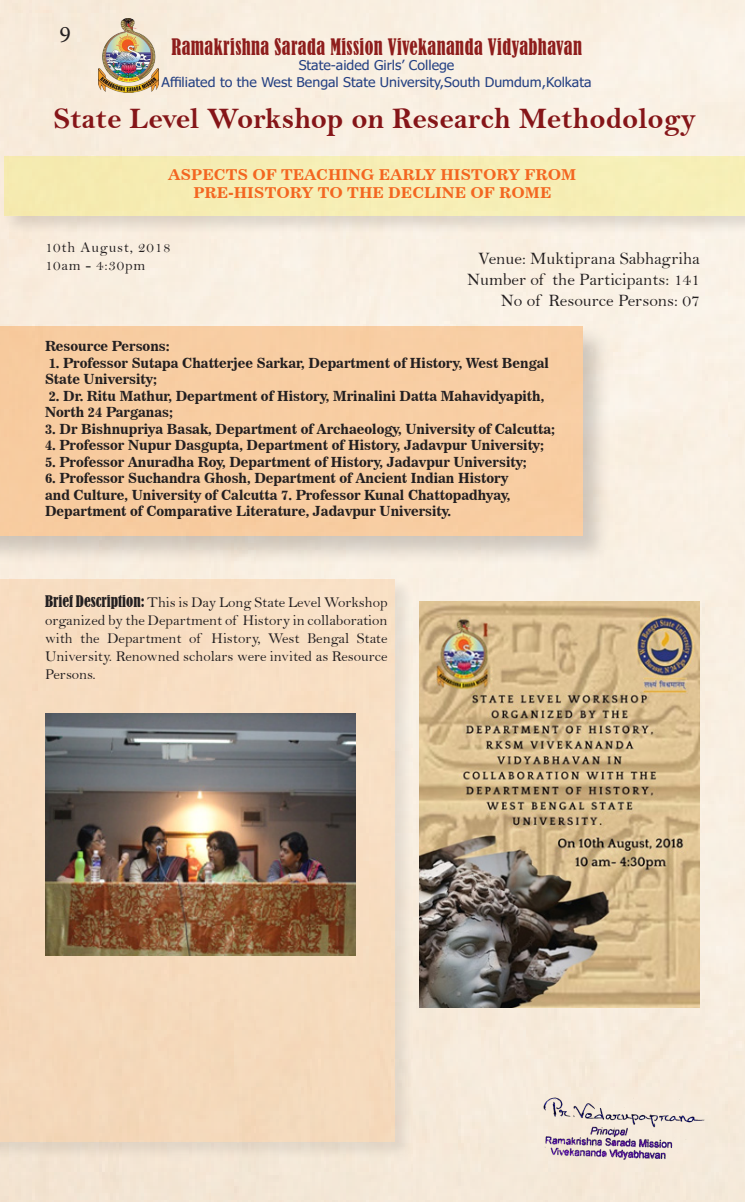
<style>
.page{position:relative;width:745px;height:1202px;background:#fff}
.page>*{position:absolute;margin:0;border:0;box-sizing:border-box;transform-origin:0 0}
.category{font:30px "Bell MT Bold";color:#851518}
.t1{font:23.75px "Minion Pro";color:#231f20}
.t2{font:condensed 21.25px "Bernard";letter-spacing:.02em;color:#8e1d1c;scale:.86 1}
.Details{font:17.5px "Bell";color:#231f20}
.boby{font:15px/18px "Bell";color:#231f20;text-align:justify}
.heading{font:15px "News 701 BT Bold A";color:#f36621}
.date_and_time{font:15px "Bell";letter-spacing:.05em;color:#231f20}
.resource{font:13.75px/16.5px "News 706 BT Bold C";color:#231f20}
.t3{font:13.38px/17.4px "Tahoma";color:#254183;text-align:center;scale:1.05 1}
.s1{font-family:"Bernard";font-stretch:condensed}
</style>
<div class="page">
<img style="left:0;top:0;width:744px;height:1201px">
<div style="left:2px;top:154px;width:742px;height:82px;background:#231f20;opacity:.6"></div>
<div style="left:5px;top:157px;width:739px;height:59px;background:#f6eeb5"></div>
<img style="left:98px;top:19px;width:60px;height:73px">
<img style="left:533px;top:1095px;width:176px;height:76px">
<div style="left:0;top:578px;width:413px;height:582px;background:#231f20;opacity:.6"></div>
<div style="left:0;top:579px;width:395px;height:562px;background:#f6dbbe"></div>
<div style="left:0;top:325px;width:611px;height:240px;background:#231f20;opacity:.6"></div>
<div style="left:0;top:326px;width:581px;height:210px;background:#f7cda1"></div>
<img style="left:419px;top:601px;width:279px;height:406px">
<img style="left:46px;top:713px;width:309px;height:242px">
<h2 class="t1" style="left:59px;top:18px;width:13px">9</h2>
<h3 class="t2" style="left:171px;top:34px;width:478px">Ramakrishna Sarada Mission Vivekananda Vidyabhavan</h3>
<p class="t3" style="left:161px;top:57px;width:411px">State-aided Girls’ College<br>Affiliated to the West Bengal State University,South Dumdum,Kolkata</p>
<p class="category" style="left:54px;top:101px;width:643px">State Level Workshop on Research Methodology</p>
<p class="heading" style="left:168px;top:166px;width:409px">ASPECTS OF TEACHING EARLY HISTORY FROM</p>
<p class="heading" style="left:193px;top:184px;width:359px">PRE-HISTORY TO THE DECLINE OF ROME</p>
<p class="date_and_time" style="left:45px;top:238px;width:127px">10th August, 2018</p>
<p class="date_and_time" style="left:45px;top:256px;width:101px">10am - 4:30pm</p>
<p class="Details" style="left:478px;top:248px;width:223px">Venue: Muktiprana Sabhagriha</p>
<p class="Details" style="left:467px;top:269px;width:234px">Number of the Participants: 141</p>
<p class="Details" style="left:500px;top:290px;width:201px">No of Resource Persons: 07</p>
<p class="resource" style="left:45px;top:338px;width:126px">Resource Persons:</p>
<p class="resource" style="left:45px;top:354px;width:505px">1. Professor Sutapa Chatterjee Sarkar, Department of History, West Bengal<br>State University;</p>
<p class="resource" style="left:45px;top:387px;width:500px">2. Dr. Ritu Mathur, Department of History, Mrinalini Datta Mahavidyapith,<br>North 24 Parganas;</p>
<p class="resource" style="left:45px;top:420px;width:511px">3. Dr Bishnupriya Basak, Department of Archaeology, University of Calcutta;</p>
<p class="resource" style="left:45px;top:437px;width:500px">4. Professor Nupur Dasgupta, Department of History, Jadavpur University;</p>
<p class="resource" style="left:45px;top:453px;width:483px">5. Professor Anuradha Roy, Department of History, Jadavpur University;</p>
<p class="resource" style="left:45px;top:470px;width:466px">6. Professor Suchandra Ghosh, Department of Ancient Indian History and Culture, University of Calcutta 7. Professor Kunal Chattopadhyay,<br>Department of Comparative Literature, Jadavpur University.</p>
<p class="boby" style="left:45px;top:592px;width:344px"><span class="s1">Brief Description:</span> This is Day Long State Level Workshop organized by the Department of History in collaboration with the Department of History, West Bengal State University. Renowned scholars were invited as Resource Persons.</p>
</div>
